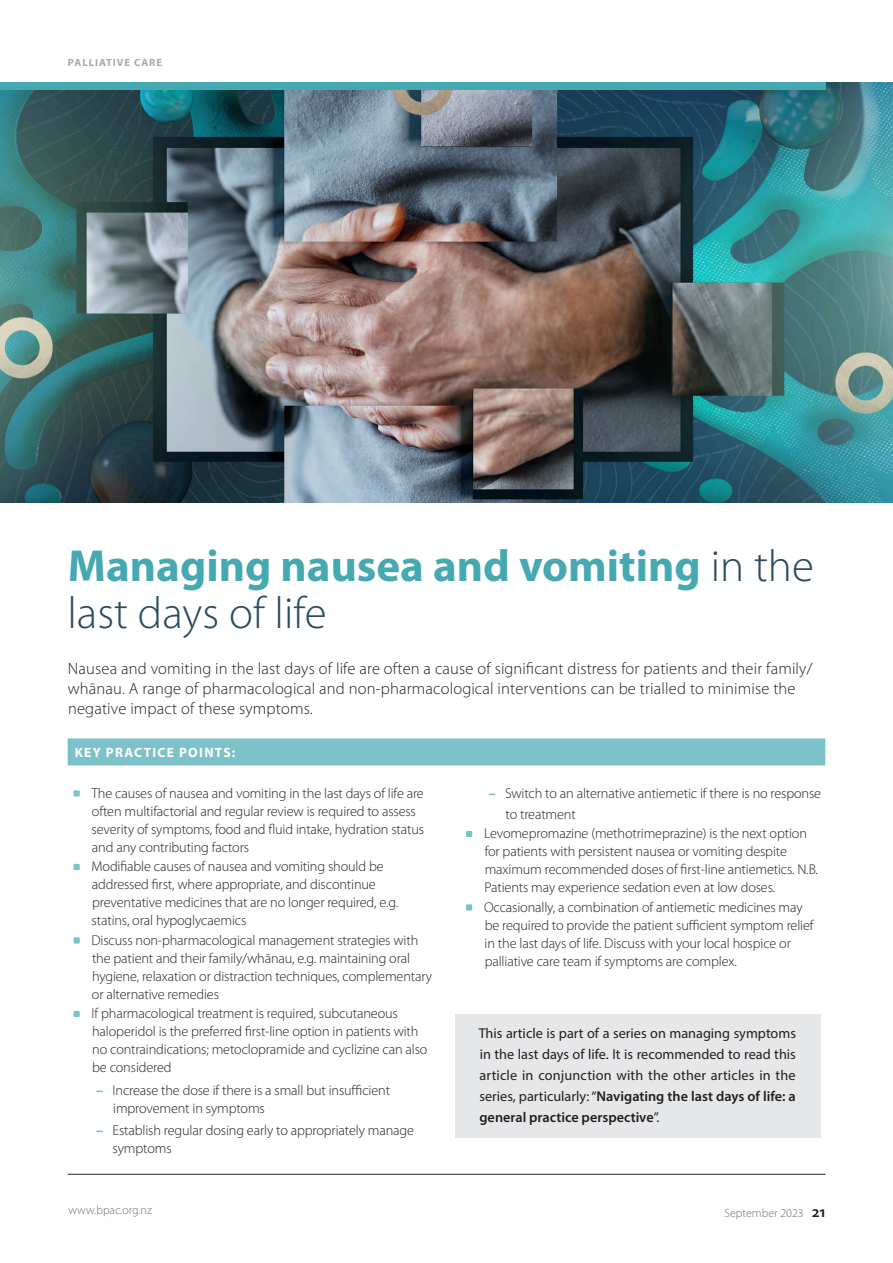
<style>
.page{position:relative;width:893px;height:1263px;background:#fff}
.page>*{position:absolute;margin:0;border:0;box-sizing:border-box;transform-origin:0 0}
.t1{font:700 45px/46.5px "Myriad Pro";color:#46a8b1}
.Introduction{font:300 16.5px/19.8px "Myriad Pro";letter-spacing:.01em;color:#231f20}
.Key_Concepts_Bullets{font:300 14.25px/18px "Myriad Pro";letter-spacing:-.01em;color:#231f20}
.Body-Shading{font:14.25px/21px "Myriad Pro";letter-spacing:.01em;color:#231f20;text-align:justify}
.Key_Concepts_Heading{font:700 13.5px "Myriad Pro";letter-spacing:.095em;color:#fff}
.t2{font:300 12px "Myriad Pro";color:#6c6d70}
.Key_Concepts_Heading-2{font:700 10.5px "Myriad Pro";letter-spacing:.095em;color:#a8a9ad}
.s1{font-weight:300;color:#2a4c60}
.s2{font-weight:900;color:#7dc2c8}
.s3{font-weight:600}
.s4{font-weight:600;font-size:15.75px;color:#231f20}
</style>
<div class="page">
<img style="left:0;top:82px;width:893px;height:420px">
<div style="left:0;top:83px;width:825px;height:7px;background:#46a8b1"></div>
<svg style="left:73px;top:790px;width:7px;height:7px"></svg>
<svg style="left:73px;top:864px;width:7px;height:6px"></svg>
<svg style="left:73px;top:937px;width:7px;height:7px"></svg>
<svg style="left:73px;top:1011px;width:7px;height:6px"></svg>
<svg style="left:466px;top:831px;width:6px;height:6px"></svg>
<svg style="left:466px;top:904px;width:6px;height:7px"></svg>
<div style="left:68px;top:738px;width:757px;height:27px;background:#7dc2c8"></div>
<hr style="left:68px;top:1174px;width:757px;height:1px;background:#231f20">
<div style="left:455px;top:1014px;width:365px;height:123px;background:#e6e7e9"></div>
<p class="Key_Concepts_Heading-2" style="left:68px;top:55px;width:96px">PALLIATIVE CARE</p>
<p class="t1" style="left:67px;top:541px;width:748px">Managing nausea and vomiting <span class="s1">in the last days of life</span></p>
<p class="Introduction" style="left:68px;top:659px;width:746px">Nausea and vomiting in the last days of life are often a cause of significant distress for patients and their family/ whānau. A range of pharmacological and non-pharmacological interventions can be trialled to minimise the negative impact of these symptoms.</p>
<p class="Key_Concepts_Heading" style="left:75px;top:744px;width:162px">KEY PRACTICE POINTS:</p>
<p class="Key_Concepts_Bullets" style="left:91px;top:784px;width:334px">The causes of nausea and vomiting in the last days of life are often multifactorial and regular review is required to assess severity of symptoms, food and fluid intake, hydration status and any contributing factors</p>
<p class="Key_Concepts_Bullets" style="left:91px;top:857px;width:308px">Modifiable causes of nausea and vomiting should be addressed first, where appropriate, and discontinue preventative medicines that are no longer required, e.g. statins, oral hypoglycaemics</p>
<p class="Key_Concepts_Bullets" style="left:91px;top:931px;width:342px">Discuss non-pharmacological management strategies with the patient and their family/whānau, e.g. maintaining oral hygiene, relaxation or distraction techniques, complementary or alternative remedies</p>
<p class="Key_Concepts_Bullets" style="left:91px;top:1004px;width:338px">If pharmacological treatment is required, subcutaneous haloperidol is the preferred first-line option in patients with no contraindications; metoclopramide and cyclizine can also be considered</p>
<p class="Key_Concepts_Bullets" style="left:113px;top:1081px;width:278px;text-indent:-17px"><span class="s2">–</span> Increase the dose if there is a small but insufficient improvement in symptoms</p>
<p class="Key_Concepts_Bullets" style="left:113px;top:1121px;width:303px;text-indent:-16px"><span class="s2">–</span> Establish regular dosing early to appropriately manage symptoms</p>
<p class="Key_Concepts_Bullets" style="left:505px;top:782px;width:317px;line-height:21px;text-indent:-17px"><span class="s2">–</span> Switch to an alternative antiemetic if there is no response to treatment</p>
<p class="Key_Concepts_Bullets" style="left:484px;top:824px;width:336px">Levomepromazine (methotrimeprazine) is the next option for patients with persistent nausea or vomiting despite maximum recommended doses of first-line antiemetics. N.B.<br>Patients may experience sedation even at low doses.</p>
<p class="Key_Concepts_Bullets" style="left:484px;top:898px;width:331px">Occasionally, a combination of antiemetic medicines may be required to provide the patient sufficient symptom relief in the last days of life. Discuss with your local hospice or palliative care team if symptoms are complex.</p>
<p class="Body-Shading" style="left:479px;top:1022px;width:319px">This article is part of a series on managing symptoms in the last days of life. It is recommended to read this article in conjunction with the other articles in the series, particularly: “<span class="s3">Navigating the last days of life: a general practice perspective</span>”.</p>
<p class="t2" style="left:69px;top:1202px;width:85px">www.bpac.org.nz</p>
<p class="t2" style="left:724px;top:1206px;width:103px">September 2023 <span class="s4">21</span></p>
</div>
